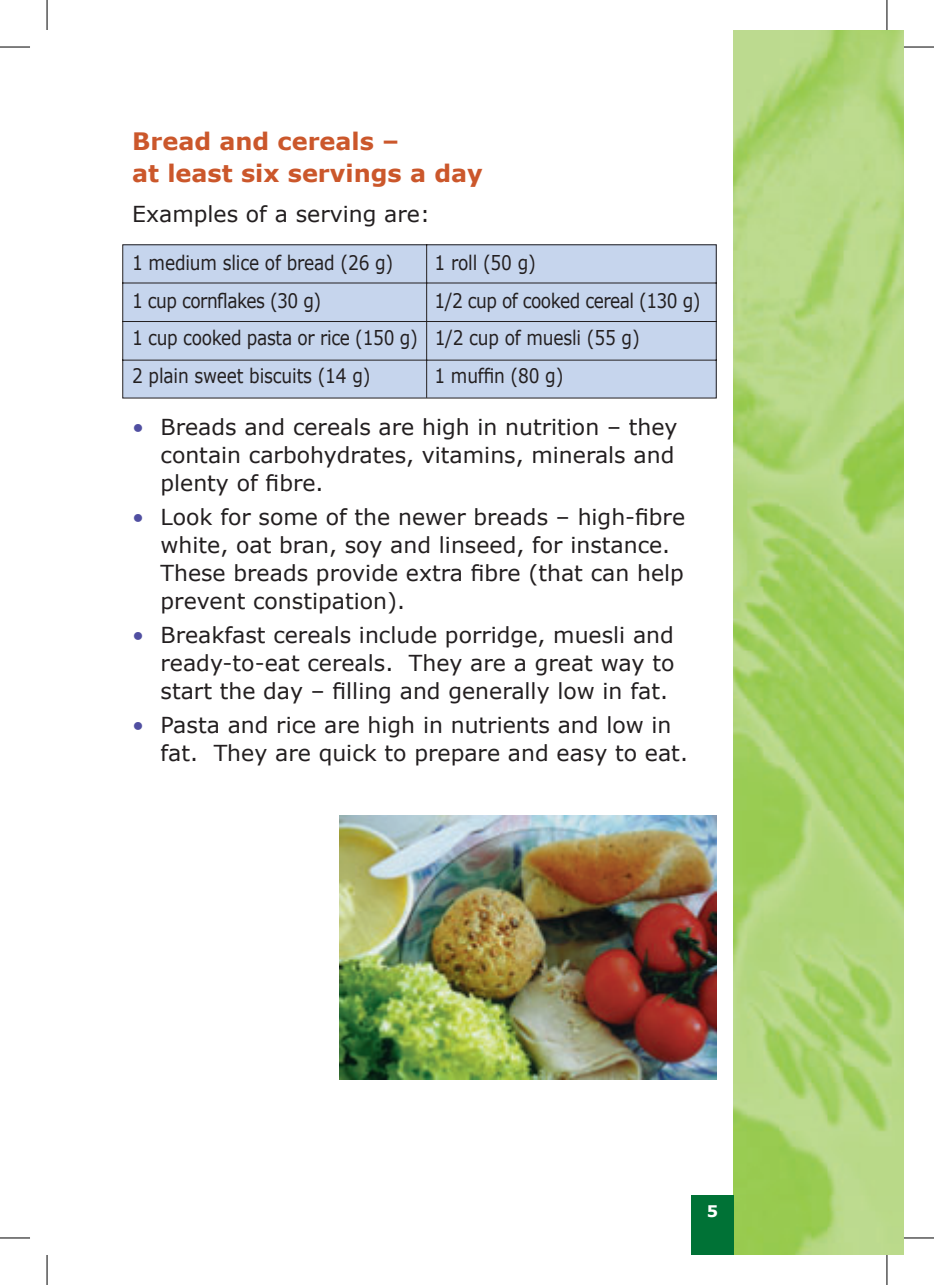
<style>
.page{position:relative;width:934px;height:1285px;background:#fff}
.page>*{position:absolute;margin:0;border:0;box-sizing:border-box;transform-origin:0 0}
.t1{font:700 24px/32px "Verdana";color:#cb572b}
.t2{font:22px/28px "Verdana";color:#231f20}
.t3{font:20px/37.8px "Verdana";letter-spacing:-.01em;color:#231f20;scale:.85 1}
.t4{font:20px "Verdana";letter-spacing:-.03em;color:#231f20;scale:.85 1}
.t5{font:700 16px "Verdana";color:#fff}
.s1{color:#504fa1}
</style>
<div class="page">
<img style="left:733px;top:30px;width:170px;height:1225px">
<div style="left:691px;top:1195px;width:42px;height:60px;background:#007236"></div>
<div style="left:122px;top:244px;width:595px;height:155px;background:#c6d5ed"></div>
<img style="left:339px;top:815px;width:377px;height:264px">
<hr style="left:0;top:47px;width:30px;height:1px;background:#000">
<hr style="left:903px;top:47px;width:30px;height:1px;background:#000">
<hr style="left:0;top:1237px;width:30px;height:1px;background:#000">
<hr style="left:903px;top:1237px;width:30px;height:1px;background:#000">
<hr style="left:47px;top:0;width:1px;height:30px;background:#000">
<hr style="left:47px;top:1255px;width:1px;height:30px;background:#000">
<hr style="left:886px;top:0;width:1px;height:30px;background:#000">
<hr style="left:886px;top:1255px;width:1px;height:30px;background:#000">
<p class="t1" style="left:132px;top:125px;width:352px">Bread and cereals –<br>at least six servings a day</p>
<p class="t2" style="left:132px;top:199px;width:299px">Examples of a serving are:</p>
<p class="t3" style="left:132px;top:243px;width:308px">1 medium slice of bread (26 g)</p>
<p class="t3" style="left:434px;top:243px;width:121px">1 roll (50 g)</p>
<p class="t4" style="left:132px;top:287px;width:224px">1 cup cornflakes (30 g)</p>
<p class="t3" style="left:132px;top:281px;width:670px;text-indent:302px">1/2 cup of cooked cereal (130 g)<br>1 cup cooked pasta or rice (150 g) 1/2 cup of muesli (55 g)<br>2 plain sweet biscuits (14 g)</p>
<p class="t3" style="left:434px;top:356px;width:153px">1 muffin (80 g)</p>
<p class="t2" style="left:160px;top:413px;width:518px;text-indent:-28px"><span class="s1">•</span> Breads and cereals are high in nutrition – they contain carbohydrates, vitamins, minerals and plenty of fibre.</p>
<p class="t2" style="left:160px;top:502px;width:526px;text-indent:-28px"><span class="s1">•</span> Look for some of the newer breads – high-fibre white, oat bran, soy and linseed, for instance.<br>These breads provide extra fibre (that can help prevent constipation).</p>
<p class="t2" style="left:160px;top:620px;width:515px;text-align:justify;text-indent:-28px"><span class="s1">•</span> Breakfast cereals include porridge, muesli and ready-to-eat cereals. They are a great way to start the day – filling and generally low in fat.</p>
<p class="t2" style="left:160px;top:710px;width:528px;text-indent:-28px"><span class="s1">•</span> Pasta and rice are high in nutrients and low in fat. They are quick to prepare and easy to eat.</p>
<p class="t5" style="left:706px;top:1200px;width:13px">5</p>
</div>
